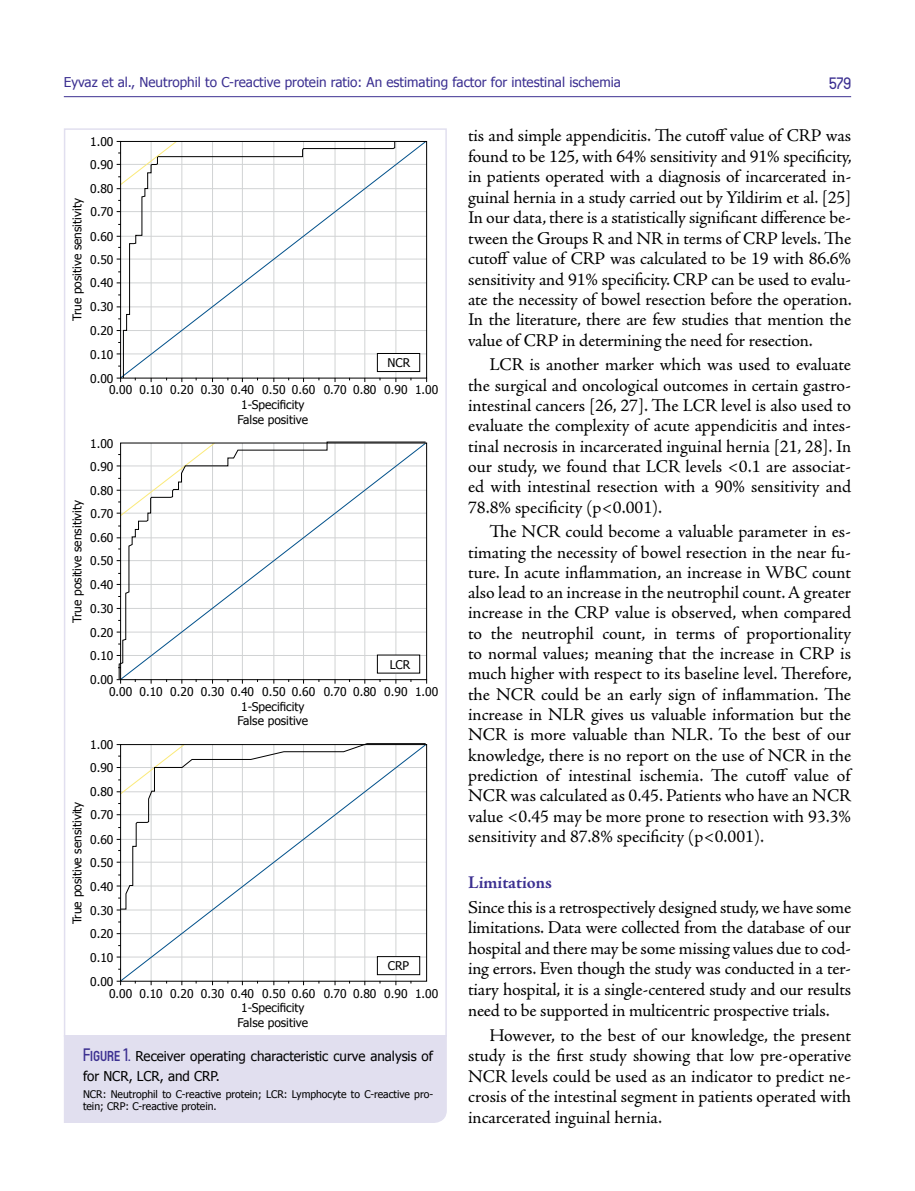
<style>
.page{position:relative;width:915px;height:1191px;background:#fff}
.page>*{position:absolute;margin:0;border:0;box-sizing:border-box;transform-origin:0 0}
.t1{font:18px/20.2px "Adobe Jenson Pro";letter-spacing:-.005em;color:#000;text-align:justify}
.t2{font:700 18px "Adobe Jenson Pro";color:#3c3091}
.t3{font:500 16.5px "Circula";color:#3c3091}
.t4{font:13.5px "Tahoma";color:#3c3091}
.t5{font:13.5px/19.5px "Tahoma";color:#000}
.t6{font:12px/23.7px "Tahoma";color:#000}
.t7{font:10.5px/12.6px "Tahoma";color:#000}
.s1{font-family:"Circula";font-weight:500;font-size:18px;color:#3c3091}
</style>
<div class="page">
<hr style="left:64px;top:96px;width:786px;height:1px;background:#3c3091">
<div style="left:64px;top:128px;width:382px;height:908px;border:2px solid #e1dfef"></div>
<div style="left:64px;top:1035px;width:382px;height:88px;background:#e1dfef"></div>
<svg style="left:119px;top:143px;width:307px;height:236px"></svg>
<svg style="left:123px;top:143px;width:272px;height:236px"></svg>
<svg style="left:117px;top:140px;width:61px;height:49px"></svg>
<div style="left:120px;top:141px;width:307px;height:237px;border:1px solid #000"></div>
<div style="left:377px;top:353px;width:42px;height:18px;background:#fff"></div>
<div style="left:377px;top:353px;width:43px;height:19px;border:1px solid #000"></div>
<svg style="left:118px;top:441px;width:308px;height:239px"></svg>
<svg style="left:119px;top:803px;width:307px;height:179px"></svg>
<svg style="left:117px;top:744px;width:3px;height:49px"></svg>
<div style="left:377px;top:956px;width:42px;height:18px;background:#fff"></div>
<div style="left:377px;top:956px;width:43px;height:19px;border:1px solid #000"></div>
<svg style="left:120px;top:743px;width:306px;height:167px"></svg>
<p class="t4" style="left:64px;top:73px;width:558px">Eyvaz et al., Neutrophil to C-reactive protein ratio: An estimating factor for intestinal ischemia</p>
<p class="t3" style="left:828px;top:73px;width:24px">579</p>
<p class="t1" style="left:468px;top:126px;width:385px">tis and simple appendicitis. The cutoff value of CRP was found to be 125, with 64% sensitivity and 91% specificity, in patients operated with a diagnosis of incarcerated in&shy;guinal hernia in a study carried out by Yildirim et al. [25] In our data, there is a statistically significant difference be&shy;tween the Groups R and NR in terms of CRP levels. The cutoff value of CRP was calculated to be 19 with 86.6% sensitivity and 91% specificity. CRP can be used to evalu&shy;ate the necessity of bowel resection before the operation.<br>In the literature, there are few studies that mention the value of CRP in determining the need for resection.</p>
<p class="t1" style="left:468px;top:355px;width:384px;text-indent:21px">LCR is another marker which was used to evaluate the surgical and oncological outcomes in certain gastro&shy;intestinal cancers [26, 27]. The LCR level is also used to evaluate the complexity of acute appendicitis and intes&shy;tinal necrosis in incarcerated inguinal hernia [21, 28]. In our study, we found that LCR levels &lt;0.1 are associat&shy;ed with intestinal resection with a 90% sensitivity and 78.8% specificity (p&lt;0.001).</p>
<p class="t1" style="left:468px;top:522px;width:385px;text-indent:21px">The NCR could become a valuable parameter in es&shy;timating the necessity of bowel resection in the near fu&shy;ture. In acute inflammation, an increase in WBC count also lead to an increase in the neutrophil count. A greater increase in the CRP value is observed, when compared to the neutrophil count, in terms of proportionality to normal values; meaning that the increase in CRP is much higher with respect to its baseline level. Therefore, the NCR could be an early sign of inflammation. The increase in NLR gives us valuable information but the NCR is more valuable than NLR. To the best of our knowledge, there is no report on the use of NCR in the prediction of intestinal ischemia. The cutoff value of NCR was calculated as 0.45. Patients who have an NCR value &lt;0.45 may be more prone to resection with 93.3% sensitivity and 87.8% specificity (p&lt;0.001).</p>
<p class="t2" style="left:468px;top:871px;width:85px">Limitations</p>
<p class="t1" style="left:468px;top:897px;width:384px">Since this is a retrospectively designed study, we have some limitations. Data were collected from the database of our hospital and there may be some missing values due to cod&shy;ing errors. Even though the study was conducted in a ter&shy;tiary hospital, it is a single-centered study and our results need to be supported in multicentric prospective trials.</p>
<p class="t1" style="left:468px;top:1025px;width:384px;text-indent:21px">However, to the best of our knowledge, the present study is the first study showing that low pre-operative NCR levels could be used as an indicator to predict ne&shy;crosis of the intestinal segment in patients operated with incarcerated inguinal hernia.</p>
<p class="t6" style="left:90px;top:130px;width:25px;line-height:23px">1.00<br>0.90</p>
<p class="t6" style="left:90px;top:177px;width:25px;line-height:23px">0.80<br>0.70</p>
<p class="t6" style="left:90px;top:224px;width:25px;text-align:justify">0.60<br>0.50<br>0.40<br>0.30<br>0.20<br>0.10<br>0.00</p>
<p class="t6" style="left:109px;top:378px;width:331px">0.00 0.10 0.20 0.30 0.40 0.50 0.60 0.70 0.80 0.90 1.00</p>
<p class="t6" style="left:65px;top:321px;width:124px;rotate:-90deg">True positive sensitivity</p>
<p class="t6" style="left:387px;top:350px;width:24px">NCR</p>
<p class="t6" style="left:237px;top:397px;width:72px;line-height:14.7px">1-Specificity<br>False positive</p>
<p class="t6" style="left:90px;top:431px;width:25px;line-height:23px">1.00<br>0.90</p>
<p class="t6" style="left:90px;top:478px;width:25px;line-height:23px">0.80<br>0.70</p>
<p class="t6" style="left:90px;top:526px;width:25px;text-align:justify">0.60<br>0.50<br>0.40<br>0.30<br>0.20<br>0.10<br>0.00</p>
<p class="t6" style="left:109px;top:679px;width:331px">0.00 0.10 0.20 0.30 0.40 0.50 0.60 0.70 0.80 0.90 1.00</p>
<p class="t6" style="left:65px;top:623px;width:124px;rotate:-90deg">True positive sensitivity</p>
<p class="t6" style="left:389px;top:652px;width:22px">LCR</p>
<p class="t6" style="left:237px;top:698px;width:72px;line-height:14.7px">1-Specificity<br>False positive</p>
<p class="t6" style="left:90px;top:733px;width:25px;line-height:23px">1.00<br>0.90</p>
<p class="t6" style="left:90px;top:780px;width:25px;line-height:23px">0.80<br>0.70</p>
<p class="t6" style="left:90px;top:827px;width:25px;text-align:justify">0.60<br>0.50<br>0.40<br>0.30<br>0.20<br>0.10<br>0.00</p>
<p class="t6" style="left:109px;top:981px;width:331px">0.00 0.10 0.20 0.30 0.40 0.50 0.60 0.70 0.80 0.90 1.00</p>
<p class="t6" style="left:65px;top:924px;width:124px;rotate:-90deg">True positive sensitivity</p>
<p class="t6" style="left:388px;top:953px;width:23px">CRP</p>
<p class="t6" style="left:237px;top:1000px;width:72px;line-height:14.7px">1-Specificity<br>False positive</p>
<p class="t5" style="left:83px;top:1046px;width:351px"><span class="s1">Figure 1.</span> Receiver operating characteristic curve analysis of for NCR, LCR, and CRP.</p>
<p class="t7" style="left:83px;top:1087px;width:351px">NCR: Neutrophil to C-reactive protein; LCR: Lymphocyte to C-reactive pro&shy;tein; CRP: C-reactive protein.</p>
</div>
